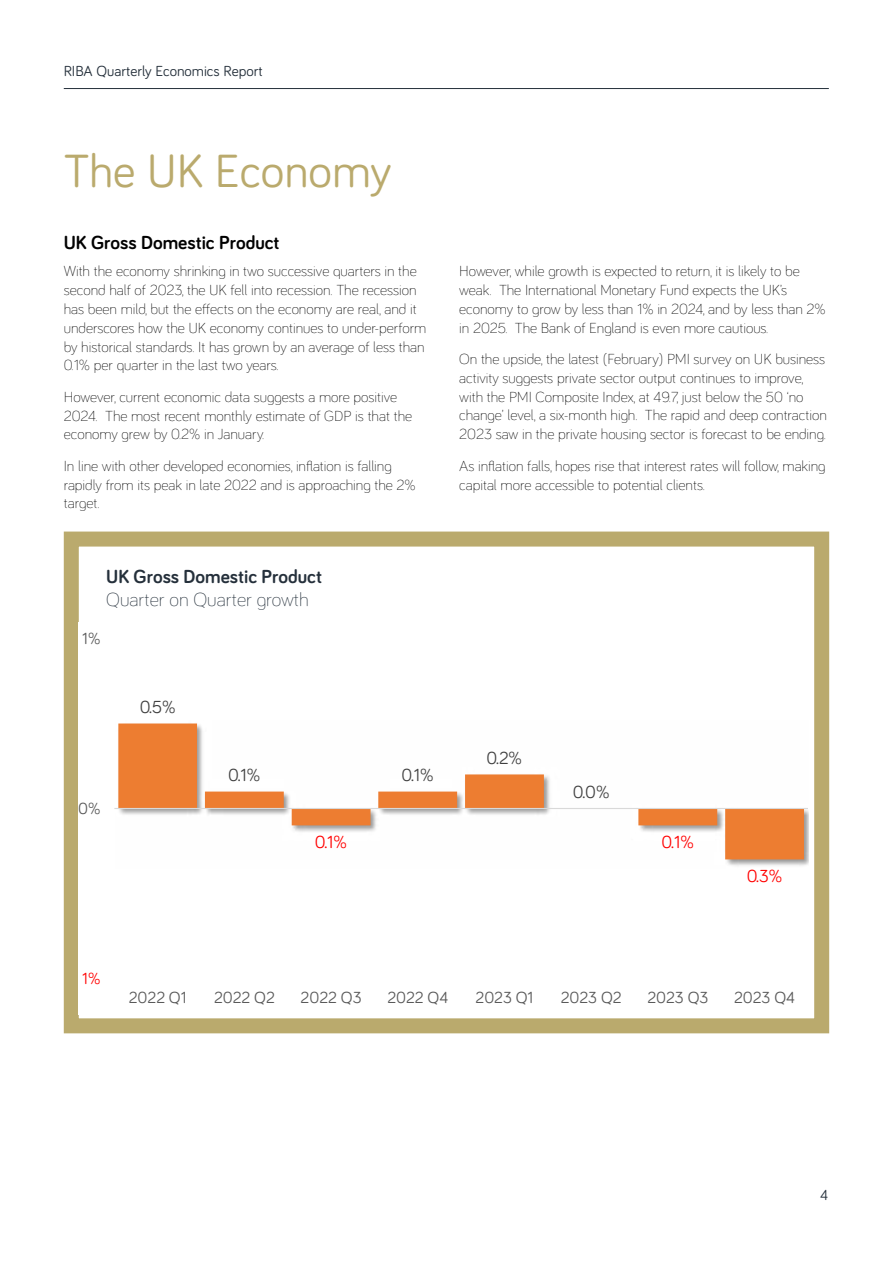
<style>
.page{position:relative;width:893px;height:1263px;background:#fff}
.page>*{position:absolute;margin:0;border:0;box-sizing:border-box;transform-origin:0 0}
.t1{font:48px "Bariol";color:#baaa6d}
.t2{font:700 19.5px "Bariol";color:#000}
.t3{font:700 19.5px "Bariol";color:#25303b}
.t4{font:300 19.5px "Bariol";color:#25303b}
.t5{font:18px "Bariol";color:#404040}
.t6{font:18px "Bariol";color:#f00}
.t7{font:16.5px "Bariol";color:#595959}
.t8{font:16.5px "Bariol";color:#f00}
.t9{font:300 15px/18.8px "Bariol";color:#000}
.t10{font:15px "Bariol";color:#25303b}
</style>
<div class="page">
<hr style="left:64px;top:88px;width:765px;height:1px;background:#25303b">
<div style="left:64px;top:531px;width:765px;height:502px;border:15px solid #baaa6d"></div>
<div style="left:79px;top:622px;width:735px;height:393px;background:#fff"></div>
<img style="left:725px;top:809px;width:84px;height:57px">
<svg style="left:118px;top:723px;width:686px;height:136px"></svg>
<hr style="left:114px;top:808px;width:694px;height:1px;background:#d9d9d9">
<p class="t10" style="left:64px;top:60px;width:201px">RIBA Quarterly Economics Report</p>
<h1 class="t1" style="left:64px;top:138px;width:329px">The UK Economy</h1>
<h2 class="t2" style="left:64px;top:229px;width:217px">UK Gross Domestic Product</h2>
<p class="t9" style="left:64px;top:261px;width:364px">With the economy shrinking in two successive quarters in the second half of 2023, the UK fell into recession. The recession has been mild, but the effects on the economy are real, and it underscores how the UK economy continues to under-perform by historical standards. It has grown by an average of less than 0.1% per quarter in the last two years.</p>
<p class="t9" style="left:64px;top:386px;width:350px">However, current economic data suggests a more positive<br>2024. The most recent monthly estimate of GDP is that the economy grew by 0.2% in January.</p>
<p class="t9" style="left:64px;top:455px;width:353px">In line with other developed economies, inflation is falling rapidly from its peak in late 2022 and is approaching the 2% target.</p>
<h2 class="t3" style="left:106px;top:563px;width:217px">UK Gross Domestic Product</h2>
<h2 class="t4" style="left:106px;top:586px;width:204px">Quarter on Quarter growth</h2>
<p class="t7" style="left:82px;top:627px;width:20px">1%</p>
<p class="t7" style="left:78px;top:797px;width:24px">0%</p>
<p class="t5" style="left:140px;top:695px;width:37px">0.5%</p>
<p class="t5" style="left:228px;top:763px;width:34px">0.1%</p>
<p class="t6" style="left:315px;top:830px;width:34px">0.1%</p>
<p class="t5" style="left:402px;top:763px;width:34px">0.1%</p>
<p class="t9" style="left:459px;top:261px;width:368px">However, while growth is expected to return, it is likely to be weak. The International Monetary Fund expects the UK’s economy to grow by less than 1% in 2024, and by less than 2% in 2025. The Bank of England is even more cautious.</p>
<p class="t9" style="left:459px;top:349px;width:369px">On the upside, the latest (February) PMI survey on UK business activity suggests private sector output continues to improve, with the PMI Composite Index, at 49.7, just below the 50 ‘no change’ level, a six-month high. The rapid and deep contraction 2023 saw in the private housing sector is forecast to be ending.</p>
<p class="t9" style="left:459px;top:455px;width:368px">As inflation falls, hopes rise that interest rates will follow, making capital more accessible to potential clients.</p>
<p class="t5" style="left:487px;top:746px;width:37px">0.2%</p>
<p class="t5" style="left:573px;top:780px;width:38px">0.0%</p>
<p class="t6" style="left:662px;top:830px;width:34px">0.1%</p>
<p class="t6" style="left:747px;top:864px;width:37px">0.3%</p>
<p class="t8" style="left:82px;top:967px;width:20px">1%</p>
<p class="t7" style="left:129px;top:986px;width:59px">2022 Q1</p>
<p class="t7" style="left:214px;top:986px;width:62px">2022 Q2</p>
<p class="t7" style="left:301px;top:986px;width:63px">2022 Q3</p>
<p class="t7" style="left:387px;top:986px;width:62px">2022 Q4</p>
<p class="t7" style="left:475px;top:986px;width:59px">2023 Q1</p>
<p class="t7" style="left:561px;top:986px;width:62px">2023 Q2</p>
<p class="t7" style="left:647px;top:986px;width:63px">2023 Q3</p>
<p class="t7" style="left:734px;top:986px;width:62px">2023 Q4</p>
<p class="t10" style="left:820px;top:1184px;width:10px">4</p>
</div>
